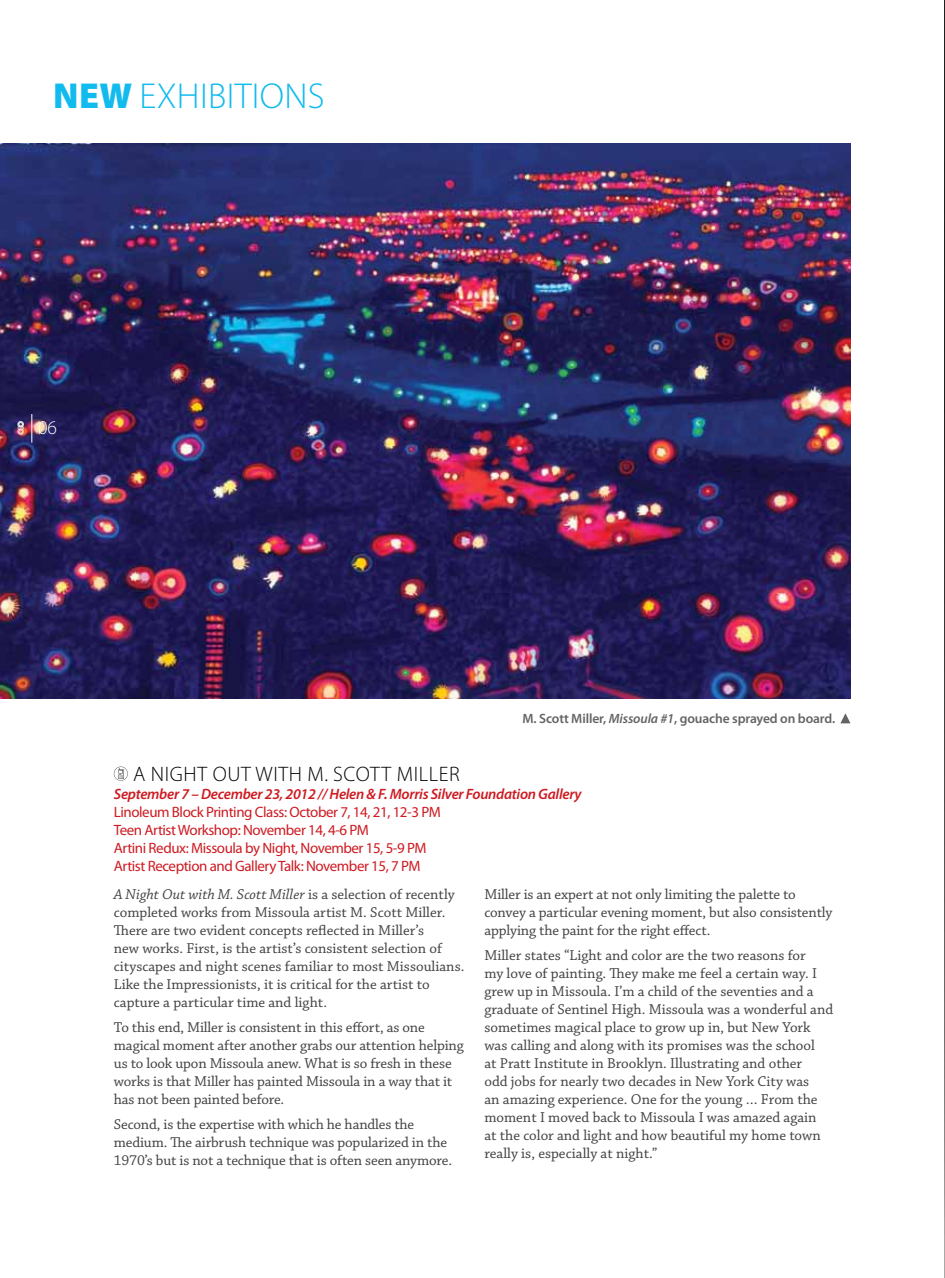
<style>
.page{position:relative;width:945px;height:1278px;background:#fff}
.page>*{position:absolute;margin:0;border:0;box-sizing:border-box;transform-origin:0 0}
.t1{font:300 36.15px "Myriad Pro";letter-spacing:.01em;color:#1be}
.t2{font:300 21px "Myriad Pro";letter-spacing:.03em;color:#000}
.t3{font:300 19.5px "Myriad Pro";color:#fff}
.t4{font:15px/18px "Chaparral Pro";color:#414042}
.t5{font:15px/18px "Myriad Pro";letter-spacing:-.03em;color:#ce1b22}
.t6{font:italic 600 15px "Myriad Pro";letter-spacing:-.02em;color:#ce1b22}
.t7{font:600 13.5px "Myriad Pro";letter-spacing:-.01em;color:#636466}
.s1{font-weight:900}
.s2{font-style:italic}
</style>
<div class="page">
<img style="left:0;top:143px;width:850px;height:556px">
<svg style="left:17px;top:421px;width:7px;height:14px"></svg>
<svg style="left:31px;top:414px;width:1px;height:29px"></svg>
<img style="left:944px;top:0;width:1px;height:1278px">
<svg style="left:114px;top:767px;width:14px;height:14px"></svg>
<svg style="left:840px;top:713px;width:11px;height:10px"></svg>
<h1 class="t1" style="left:53px;top:75px;width:273px"><span class="s1">New</span> EXHIBITIONS</h1>
<h3 class="t3" style="left:38px;top:416px;width:20px">06</h3>
<p class="t7" style="left:522px;top:710px;width:314px">M. Scott Miller, <span class="s2">Missoula #1</span>, gouache sprayed on board.</p>
<h2 class="t2" style="left:133px;top:761px;width:328px">A N IGHT OUT WITH M. SCOTT MILLER</h2>
<p class="t6" style="left:114px;top:784px;width:469px">September 7 – December 23, 2012 // Helen &amp; F. Morris Silver Foundation Gallery</p>
<p class="t5" style="left:114px;top:802px;width:328px">Linoleum Block Printing Class: October 7, 14, 21, 12-3 PM Teen Artist Workshop: November 14, 4-6 PM<br>Artini Redux: Missoula by Night, November 15, 5-9 PM Artist Reception and Gallery Talk: November 15, 7 PM</p>
<p class="t4" style="left:114px;top:886px;width:352px"><span class="s2">A Night Out with M. Scott Miller</span> is a selection of recently completed works from Missoula artist M. Scott Miller.<br>There are two evident concepts reflected in Miller’s<br>new works. First, is the artist’s consistent selection of cityscapes and night scenes familiar to most Missoulians.<br>Like the Impressionists, it is critical for the artist to capture a particular time and light.</p>
<p class="t4" style="left:114px;top:1019px;width:351px">To this end, Miller is consistent in this effort, as one magical moment after another grabs our attention helping us to look upon Missoula anew. What is so fresh in these works is that Miller has painted Missoula in a way that it has not been painted before.</p>
<p class="t4" style="left:114px;top:1116px;width:340px">Second, is the expertise with which he handles the medium. The airbrush technique was popularized in the<br>1970’s but is not a technique that is often seen anymore.</p>
<p class="t4" style="left:484px;top:886px;width:350px">Miller is an expert at not only limiting the palette to convey a particular evening moment, but also consistently applying the paint for the right effect.</p>
<p class="t4" style="left:484px;top:947px;width:350px">Miller states “Light and color are the two reasons for<br>my love of painting. They make me feel a certain way. I grew up in Missoula. I’m a child of the seventies and a graduate of Sentinel High. Missoula was a wonderful and sometimes magical place to grow up in, but New York was calling and along with its promises was the school<br>at Pratt Institute in Brooklyn. Illustrating and other<br>odd jobs for nearly two decades in New York City was<br>an amazing experience. One for the young … From the moment I moved back to Missoula I was amazed again<br>at the color and light and how beautiful my home town really is, especially at night.”</p>
</div>
